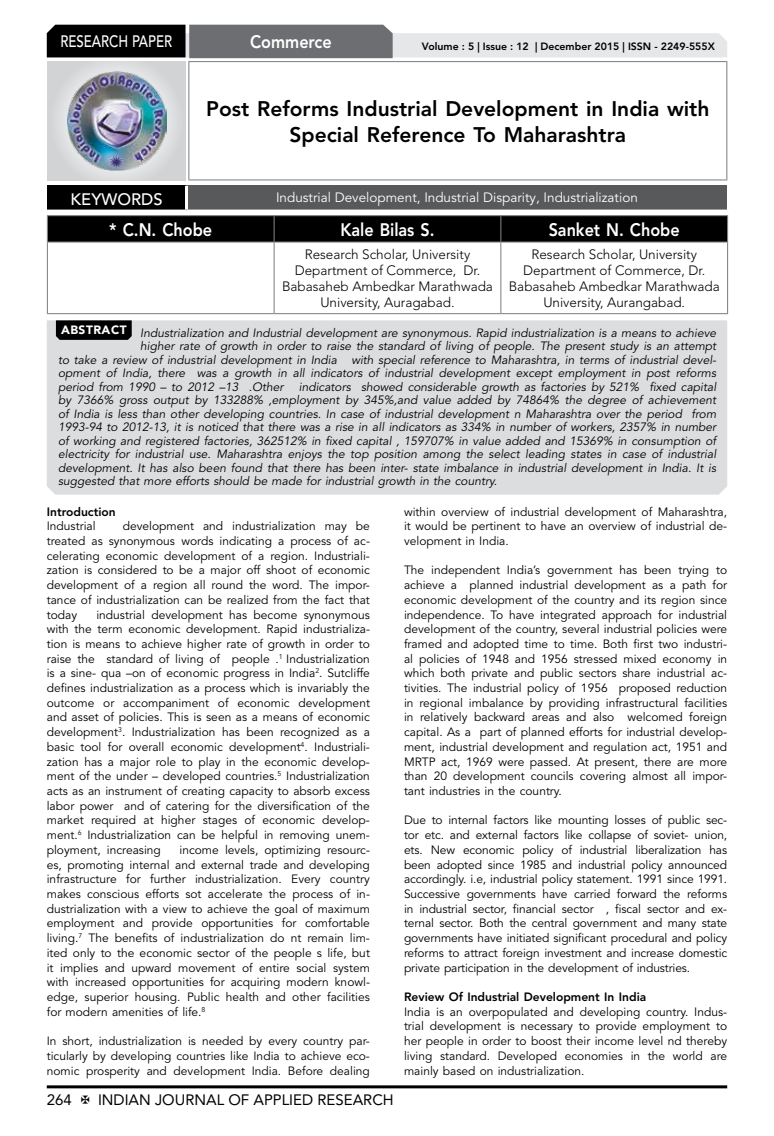
<style>
.page{position:relative;width:774px;height:1136px;background:#fff}
.page>*{position:absolute;margin:0;border:0;box-sizing:border-box;transform-origin:0 0}
.t1{font:800 21px/26.2px "Avenir LT Std";color:#000;text-align:center}
.t2{font:800 18px "Avenir LT Std";color:#fff;scale:.9 1}
.t3{font:500 16.5px "Avenir LT Std";color:#fff;scale:.8 1}
.t4{font:500 16.5px "Avenir LT Std";color:#fff}
.t5{font:15px "Avenir LT Std";color:#000}
.t6{font:300 13.5px/16.2px "Avenir LT Std";color:#000;text-align:center}
.t7{font:13.5px "Avenir LT Std";color:#fff}
.t8{font:12px/14.7px "Avenir LT Std";color:#000;text-align:justify}
.t9{font:italic 12px/13.5px "Avenir LT Std";color:#000;text-align:justify}
.t10{font:800 12px "Avenir LT Std";color:#000}
.t11{font:800 10.5px "Avenir LT Std";color:#000}
</style>
<div class="page">
<hr style="left:47px;top:1085px;width:680px;height:3px;background:#000">
<div style="left:48px;top:62px;width:137px;height:118px;background:linear-gradient(to right,#d9dadb,#d9dadb)"></div>
<img style="left:68px;top:71px;width:99px;height:100px">
<svg style="left:47px;top:25px;width:680px;height:33px;background:#979899"></svg>
<hr style="left:188px;top:61px;width:539px;height:1px;background:#808285">
<hr style="left:188px;top:62px;width:1px;height:117px;background:#808285">
<hr style="left:726px;top:62px;width:1px;height:117px;background:#808285">
<hr style="left:188px;top:179px;width:539px;height:1px;background:#808285">
<hr style="left:47px;top:215px;width:227px;height:1px;background:#808285">
<hr style="left:274px;top:215px;width:227px;height:1px;background:#808285">
<hr style="left:501px;top:215px;width:227px;height:1px;background:#808285">
<div style="left:47px;top:216px;width:681px;height:25px;background:#000"></div>
<hr style="left:47px;top:241px;width:227px;height:1px;background:#808285">
<hr style="left:47px;top:242px;width:1px;height:71px;background:#808285">
<hr style="left:274px;top:241px;width:227px;height:1px;background:#808285">
<hr style="left:274px;top:242px;width:1px;height:71px;background:#808285">
<hr style="left:501px;top:241px;width:227px;height:1px;background:#808285">
<hr style="left:500px;top:242px;width:1px;height:71px;background:#808285">
<hr style="left:727px;top:242px;width:1px;height:71px;background:#808285">
<hr style="left:47px;top:313px;width:227px;height:1px;background:#808285">
<hr style="left:274px;top:313px;width:227px;height:1px;background:#808285">
<hr style="left:501px;top:313px;width:227px;height:1px;background:#808285">
<div style="left:47px;top:186px;width:139px;height:25px;background:#000"></div>
<div style="left:186px;top:186px;width:541px;height:25px;background:#58595b"></div>
<hr style="left:185px;top:186px;width:3px;height:23px;background:#fff">
<hr style="left:47px;top:209px;width:139px;height:3px;background:#fff">
<hr style="left:186px;top:209px;width:541px;height:3px;background:#fff">
<div style="left:47px;top:320px;width:680px;height:174px;background:#dcddde"></div>
<svg style="left:56px;top:320px;width:76px;height:20px;background:#080808"></svg>
<h3 class="t3" style="left:60px;top:32px;width:139px">RESEARCH PAPER</h3>
<h2 class="t2" style="left:250px;top:31px;width:92px">Commerce</h2>
<p class="t11" style="left:422px;top:41px;width:294px">Volume : 5 | Issue : 12 | December 2015 | ISSN - 2249-555X</p>
<h1 class="t1" style="left:206px;top:95px;width:505px">Post Reforms Industrial Development in India with<br>Special Reference To Maharashtra</h1>
<h3 class="t4" style="left:71px;top:189px;width:94px">KEYWORDS</h3>
<p class="t7" style="left:276px;top:190px;width:363px">Industrial Development, Industrial Disparity, Industrialization</p>
<h2 class="t2" style="left:109px;top:219px;width:116px">* C.N. Chobe</h2>
<h2 class="t2" style="left:340px;top:219px;width:106px">Kale Bilas S.</h2>
<h2 class="t2" style="left:549px;top:219px;width:147px">Sanket N. Chobe</h2>
<p class="t6" style="left:282px;top:246px;width:212px">Research Scholar, University<br>Department of Commerce, Dr.<br>Babasaheb Ambedkar Marathwada<br>University, Auragabad.</p>
<p class="t6" style="left:509px;top:246px;width:212px">Research Scholar, University<br>Department of Commerce, Dr.<br>Babasaheb Ambedkar Marathwada<br>University, Aurangabad.</p>
<p class="t9" style="left:61px;top:326px;width:657px"><sup>ABSTRACT</sup> Industrialization and Industrial development are synonymous. Rapid industrialization is a means to achieve</p>
<p class="t9" style="left:140px;top:339px;width:577px">higher rate of growth in order to raise the standard of living of people. The present study is an attempt</p>
<p class="t9" style="left:58px;top:353px;width:660px">to take a review of industrial development in India with special reference to Maharashtra, in terms of industrial devel-</p>
<p class="t9" style="left:58px;top:366px;width:660px">opment of India, there was a growth in all indicators of industrial development except employment in post reforms</p>
<p class="t9" style="left:58px;top:380px;width:227px">period from 1990 – to 2012 –13 .Other</p>
<p class="t9" style="left:58px;top:380px;width:660px;text-indent:241px">indicators showed considerable growth as factories by 521% fixed capital by 7366% gross output by 133288% ,employment by 345%,and value added by 74864% the degree of achievement of India is less than other developing countries. In case of industrial development n Maharashtra over the period from 1993-94 to 2012-13, it is noticed that there was a rise in all indicators as 334% in number of workers, 2357% in number of working and registered factories, 362512% in fixed capital , 159707% in value added and 15369% in consumption of electricity for industrial use. Maharashtra enjoys the top position among the select leading states in case of industrial development. It has also been found that there has been inter- state imbalance in industrial development in India. It is suggested that more efforts should be made for industrial growth in the country.</p>
<p class="t10" style="left:47px;top:504px;width:70px">Introduction</p>
<p class="t8" style="left:47px;top:519px;width:50px">Industrial</p>
<p class="t8" style="left:47px;top:519px;width:325px;text-indent:76px">development and industrialization may be treated as synonymous words indicating a process of ac&shy;celerating economic development of a region. Industriali&shy;zation is considered to be a major off shoot of economic development of a region all round the word. The impor&shy;tance of industrialization can be realized from the fact that today</p>
<p class="t8" style="left:47px;top:607px;width:325px;text-indent:50px">industrial development has become synonymous with the term economic development. Rapid industrializa&shy;tion is means to achieve higher rate of growth in order to raise the standard of living of people .<sup>1</sup> Industrialization is a sine- qua –on of economic progress in India<sup>2</sup>. Sutcliffe defines industrialization as a process which is invariably the outcome or accompaniment of economic development and asset of policies. This is seen as a means of economic development<sup>3</sup>. Industrialization has been recognized as a basic tool for overall economic development<sup>4</sup>. Industriali&shy;zation has a major role to play in the economic develop&shy;ment of the under – developed countries.<sup>5</sup> Industrialization acts as an instrument of creating capacity to absorb excess labor power and of catering for the diversification of the market required at higher stages of economic develop&shy;ment.<sup>6</sup> Industrialization can be helpful in removing unem&shy;ployment, increasing</p>
<p class="t8" style="left:47px;top:842px;width:325px;text-indent:133px">income levels, optimizing resourc&shy;es, promoting internal and external trade and developing infrastructure for further industrialization. Every country makes conscious efforts sot accelerate the process of in&shy;dustrialization with a view to achieve the goal of maximum employment and provide opportunities for comfortable living.<sup>7</sup> The benefits of industrialization do nt remain lim&shy;ited only to the economic sector of the people s life, but it implies and upward movement of entire social system with increased opportunities for acquiring modern knowl&shy;edge, superior housing. Public health and other facilities for modern amenities of life.<sup>8</sup></p>
<p class="t8" style="left:47px;top:1033px;width:325px">In short, industrialization is needed by every country par&shy;ticularly by developing countries like India to achieve eco&shy;nomic prosperity and development India. Before dealing</p>
<p class="t5" style="left:47px;top:1090px;width:27px">264</p>
<p class="t5" style="left:98px;top:1090px;width:297px">INDIAN JOURNAL OF APPLIED RESEARCH</p>
<p class="t8" style="left:404px;top:504px;width:325px">within overview of industrial development of Maharashtra, it would be pertinent to have an overview of industrial de&shy;velopment in India.</p>
<p class="t8" style="left:404px;top:563px;width:325px">The independent India’s government has been trying to achieve a planned industrial development as a path for economic development of the country and its region since independence. To have integrated approach for industrial development of the country, several industrial policies were framed and adopted time to time. Both first two industri&shy;al policies of 1948 and 1956 stressed mixed economy in which both private and public sectors share industrial ac&shy;tivities. The industrial policy of 1956 proposed reduction in regional imbalance by providing infrastructural facilities in relatively backward areas and also welcomed foreign capital. As a part of planned efforts for industrial develop&shy;ment, industrial development and regulation act, 1951 and MRTP act, 1969 were passed. At present, there are more than 20 development councils covering almost all impor&shy;tant industries in the country.</p>
<p class="t8" style="left:404px;top:813px;width:325px">Due to internal factors like mounting losses of public sec&shy;tor etc. and external factors like collapse of soviet- union, ets. New economic policy of industrial liberalization has been adopted since 1985 and industrial policy announced accordingly. i.e, industrial policy statement. 1991 since 1991.<br>Successive governments have carried forward the reforms in industrial sector, financial sector , fiscal sector and ex&shy;ternal sector. Both the central government and many state governments have initiated significant procedural and policy reforms to attract foreign investment and increase domestic private participation in the development of industries.</p>
<p class="t10" style="left:404px;top:989px;width:244px">Review Of Industrial Development In India</p>
<p class="t8" style="left:404px;top:1004px;width:325px">India is an overpopulated and developing country. Indus&shy;trial development is necessary to provide employment to her people in order to boost their income level nd thereby living standard. Developed economies in the world are mainly based on industrialization.</p>
</div>
